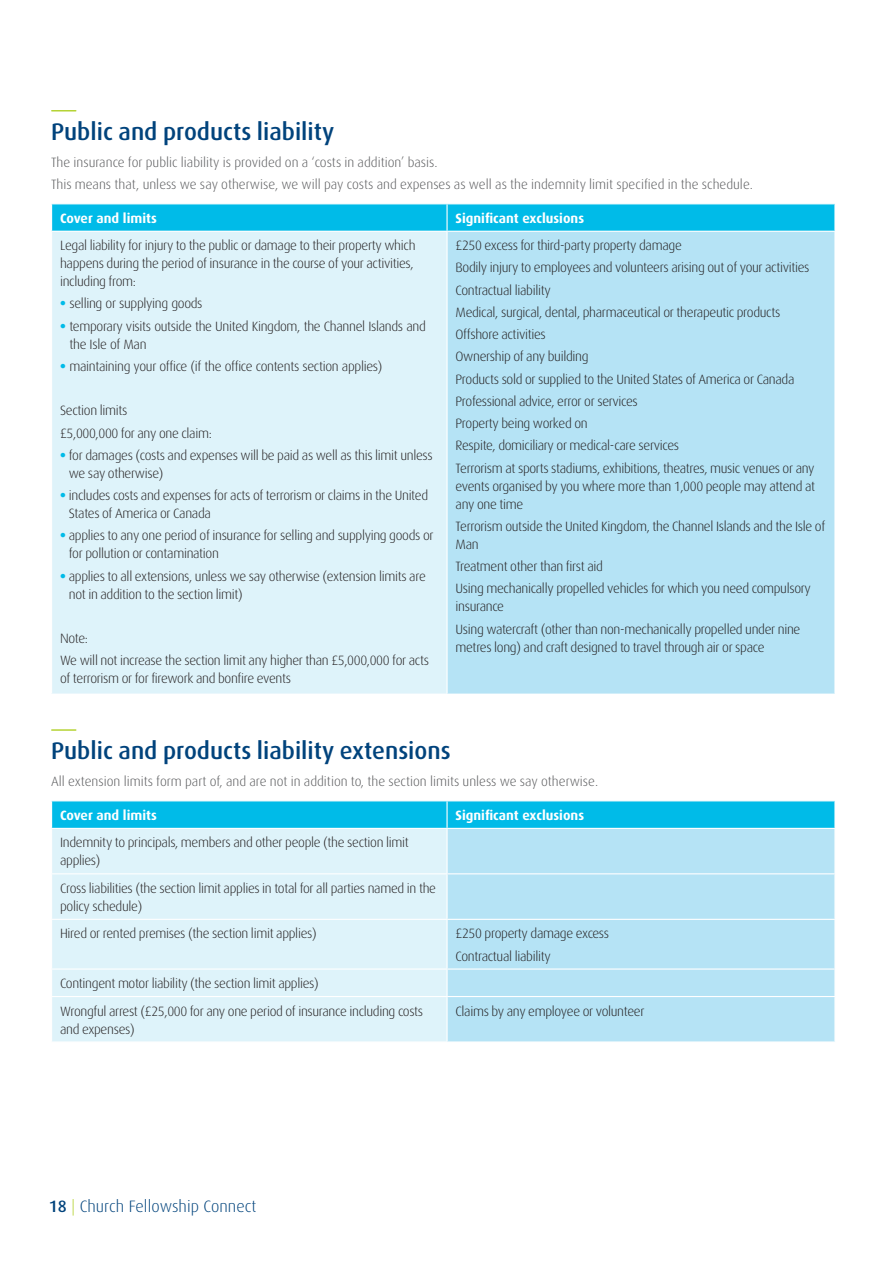
<style>
.page{position:relative;width:893px;height:1263px;background:#fff}
.page>*{position:absolute;margin:0;border:0;box-sizing:border-box;transform-origin:0 0}
.t1{font:500 24px "Dax";color:#01437c}
.t2{font:300 16.5px "Dax";color:#01437c}
.t3{font:300 13.5px/22.2px "Dax";letter-spacing:-.025em;color:#231f20}
.t4{font:300 13.5px/22.2px "Dax";color:#57585a}
.t5{font:700 13.5px "Dax";color:#fff}
.s1{font-weight:800;color:#00bbe8}
.s2{font-weight:500}
.s3{color:#b5d334}
</style>
<div class="page">
<hr style="left:52px;top:110px;width:24px;height:2px;background:#b5d334">
<div style="left:52px;top:231px;width:395px;height:463px;background:#def3fa"></div>
<div style="left:447px;top:231px;width:388px;height:463px;background:#b5e3f5"></div>
<svg style="left:51px;top:204px;width:784px;height:27px;background:#07bde8"></svg>
<hr style="left:51px;top:231px;width:396px;height:1px;background:#fff">
<hr style="left:447px;top:231px;width:388px;height:1px;background:#fff">
<hr style="left:446px;top:232px;width:2px;height:462px;background:#fff">
<hr style="left:834px;top:232px;width:1px;height:462px;background:#fff">
<hr style="left:52px;top:729px;width:24px;height:2px;background:#b5d334">
<div style="left:52px;top:829px;width:394px;height:212px;background:#def3fa"></div>
<div style="left:448px;top:829px;width:386px;height:212px;background:#b5e3f5"></div>
<svg style="left:51px;top:801px;width:783px;height:27px;background:#06bce8"></svg>
<hr style="left:446px;top:801px;width:2px;height:27px;background:#fff">
<hr style="left:447px;top:873px;width:389px;height:1px;background:#fff">
<hr style="left:447px;top:919px;width:389px;height:1px;background:#fff">
<hr style="left:447px;top:968px;width:389px;height:2px;background:#fff">
<hr style="left:447px;top:996px;width:389px;height:1px;background:#fff">
<hr style="left:51px;top:873px;width:396px;height:1px;background:#fff">
<hr style="left:51px;top:919px;width:396px;height:1px;background:#fff">
<hr style="left:51px;top:968px;width:396px;height:2px;background:#fff">
<hr style="left:51px;top:996px;width:396px;height:1px;background:#fff">
<h1 class="t1" style="left:51px;top:118px;width:285px">Public and products liability</h1>
<p class="t4" style="left:51px;top:151px;width:703px">The insurance for public liability is provided on a ‘costs in addition’ basis.<br>This means that, unless we say otherwise, we will pay costs and expenses as well as the indemnity limit specified in the schedule.</p>
<p class="t5" style="left:60px;top:210px;width:98px">Cover and limits</p>
<p class="t5" style="left:456px;top:210px;width:130px">Significant exclusions</p>
<p class="t3" style="left:60px;top:237px;width:357px;line-height:18px">Legal liability for injury to the public or damage to their property which happens during the period of insurance in the course of your activities, including from:</p>
<p class="t3" style="left:60px;top:293px;width:144px"><span class="s1">•</span> selling or supplying goods</p>
<p class="t3" style="left:69px;top:317px;width:358px;line-height:18px;text-indent:-9px"><span class="s1">•</span> temporary visits outside the United Kingdom, the Channel Islands and the Isle of Man</p>
<p class="t3" style="left:60px;top:355px;width:324px"><span class="s1">•</span> maintaining your office (if the office contents section applies)</p>
<p class="t3" style="left:60px;top:400px;width:153px">Section limits<br>£5,000,000 for any one claim:</p>
<p class="t3" style="left:69px;top:446px;width:365px;line-height:18px;text-indent:-9px"><span class="s1">•</span> for damages (costs and expenses will be paid as well as this limit unless we say otherwise)</p>
<p class="t3" style="left:69px;top:487px;width:361px;line-height:18px;text-indent:-9px"><span class="s1">•</span> includes costs and expenses for acts of terrorism or claims in the United<br>States of America or Canada</p>
<p class="t3" style="left:69px;top:527px;width:366px;line-height:18px;text-indent:-9px"><span class="s1">•</span> applies to any one period of insurance for selling and supplying goods or for pollution or contamination</p>
<p class="t3" style="left:69px;top:567px;width:358px;line-height:18px;text-indent:-9px"><span class="s1">•</span> applies to all extensions, unless we say otherwise (extension limits are not in addition to the section limit)</p>
<p class="t3" style="left:60px;top:628px;width:370px">Note:<br>We will not increase the section limit any higher than £5,000,000 for acts</p>
<p class="t3" style="left:60px;top:668px;width:233px">of terrorism or for firework and bonfire events</p>
<p class="t3" style="left:456px;top:235px;width:361px">£250 excess for third-party property damage<br>Bodily injury to employees and volunteers arising out of your activities Contractual liability<br>Medical, surgical, dental, pharmaceutical or therapeutic products Offshore activities<br>Ownership of any building<br>Products sold or supplied to the United States of America or Canada Professional advice, error or services<br>Property being worked on<br>Respite, domiciliary or medical-care services<br>Terrorism at sports stadiums, exhibitions, theatres, music venues or any</p>
<p class="t3" style="left:456px;top:477px;width:361px;line-height:18px">events organised by you where more than 1,000 people may attend at any one time</p>
<p class="t3" style="left:456px;top:517px;width:371px;line-height:18px">Terrorism outside the United Kingdom, the Channel Islands and the Isle of<br>Man</p>
<p class="t3" style="left:456px;top:555px;width:357px">Treatment other than first aid<br>Using mechanically propelled vehicles for which you need compulsory</p>
<p class="t3" style="left:456px;top:596px;width:346px">insurance<br>Using watercraft (other than non-mechanically propelled under nine</p>
<p class="t3" style="left:456px;top:636px;width:311px">metres long) and craft designed to travel through air or space</p>
<h1 class="t1" style="left:51px;top:737px;width:401px">Public and products liability extensions</h1>
<p class="t4" style="left:51px;top:770px;width:549px">All extension limits form part of, and are not in addition to, the section limits unless we say otherwise.</p>
<p class="t5" style="left:60px;top:807px;width:98px">Cover and limits</p>
<p class="t5" style="left:456px;top:807px;width:130px">Significant exclusions</p>
<p class="t3" style="left:60px;top:834px;width:350px;line-height:18px">Indemnity to principals, members and other people (the section limit applies)</p>
<p class="t3" style="left:60px;top:879px;width:378px;line-height:18px">Cross liabilities (the section limit applies in total for all parties named in the policy schedule)</p>
<p class="t3" style="left:60px;top:923px;width:258px">Hired or rented premises (the section limit applies)</p>
<p class="t3" style="left:456px;top:923px;width:155px">£250 property damage excess<br>Contractual liability</p>
<p class="t3" style="left:60px;top:970px;width:365px;line-height:27.5px">Contingent motor liability (the section limit applies)<br>Wrongful arrest (£25,000 for any one period of insurance including costs</p>
<p class="t3" style="left:60px;top:1018px;width:76px">and expenses)</p>
<p class="t3" style="left:456px;top:1000px;width:190px">Claims by any employee or volunteer</p>
<p class="t2" style="left:49px;top:1197px;width:209px"><span class="s2">18</span> <span class="s3">|</span> Church Fellowship Connect</p>
</div>
